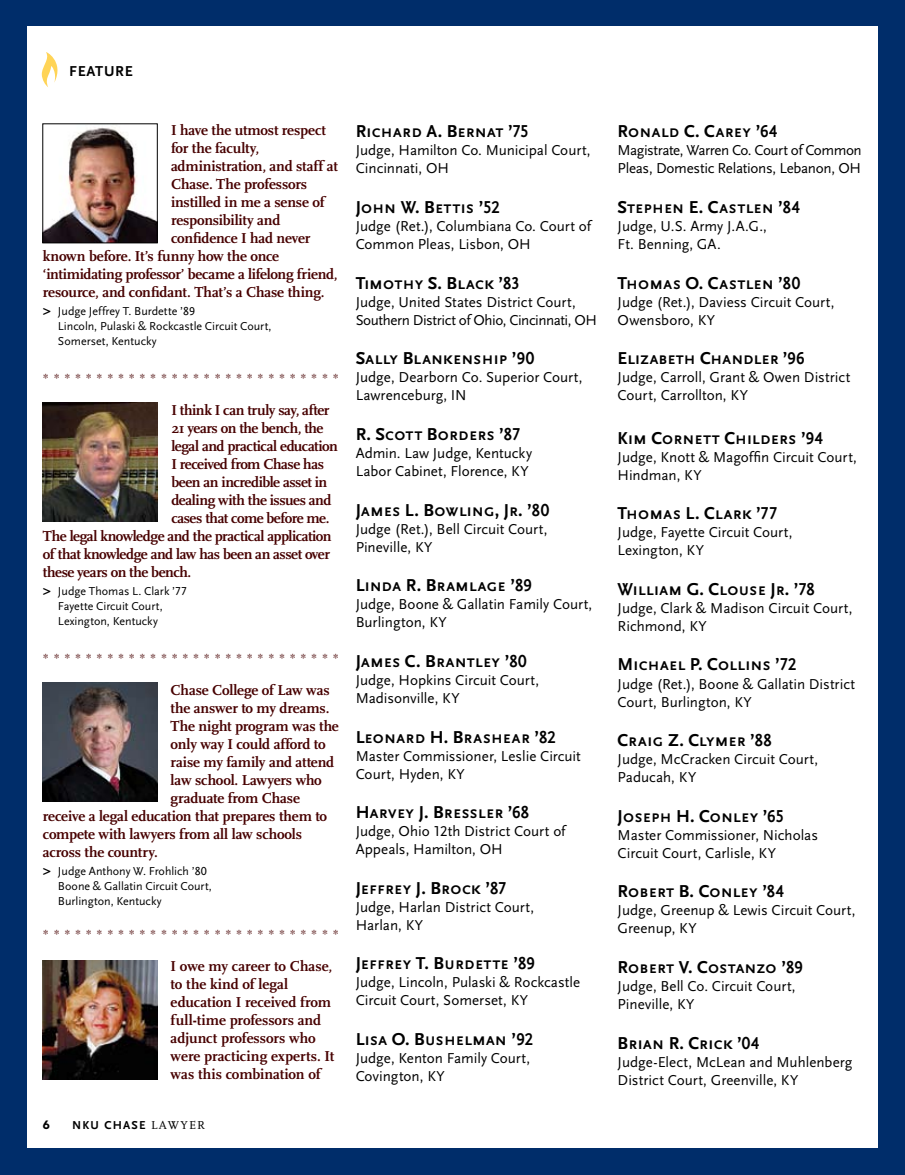
<style>
.page{position:relative;width:905px;height:1175px;background:#fff}
.page>*{position:absolute;margin:0;border:0;box-sizing:border-box;transform-origin:0 0}
.t1{font:700 18px "AD Scala Sans Caps";letter-spacing:-.01em;color:#000}
.t2{font:15px/18px "AD Scala Sans Tab Romein";color:#000}
.t3{font:700 15px/18px "AD Scala";letter-spacing:-.015em;color:#470000}
.t4{font:700 15px "AD Scala";letter-spacing:-.035em;color:#470000}
.t5{font:15px/18px "AD Scala Sans Tab Romein";letter-spacing:-.02em;color:#000}
.t6{font:15px/18px "AD Scala Sans Tab Romein";letter-spacing:-.025em;color:#000}
.t7{font:700 15px "AD Scala Sans Tab";letter-spacing:.05em;color:#000}
.t8{font:12px/15px "AD Scala Sans Tab Romein";color:#000}
.t9{font:12px "Times";color:#470000}
.t10{font:700 12px "AD Scala Sans";letter-spacing:.1em;color:#000}
.t11{font:900 12px "Avenir";color:#000}
.s1{font-family:"AD Scala";font-weight:800;font-size:15px}
.s2{font-family:"AD Scala Caps Romein";font-weight:400}
</style>
<div class="page">
<div style="left:0;top:0;width:904px;height:1174px;background:#002d6a"></div>
<div style="left:27px;top:27px;width:851px;height:1121px;background:#fff"></div>
<svg style="left:42px;top:52px;width:16px;height:35px"></svg>
<img style="left:45px;top:127px;width:110px;height:114px">
<div style="left:43px;top:124px;width:114px;height:119px;border:1px solid #000"></div>
<img style="left:43px;top:403px;width:115px;height:119px">
<img style="left:43px;top:682px;width:114px;height:119px">
<img style="left:43px;top:960px;width:114px;height:119px">
<p class="t7" style="left:69px;top:63px;width:65px">FEATURE</p>
<p class="t3" style="left:171px;top:121px;width:157px">I have the utmost respect</p>
<p class="t3" style="left:171px;top:139px;width:90px">for the faculty,</p>
<p class="t3" style="left:171px;top:157px;width:168px">administration, and staff at</p>
<p class="t3" style="left:171px;top:175px;width:138px">Chase. The professors</p>
<p class="t3" style="left:171px;top:193px;width:155px">instilled in me a sense of</p>
<p class="t3" style="left:171px;top:211px;width:111px">responsibility and</p>
<p class="t3" style="left:171px;top:229px;width:141px">confidence I had never</p>
<p class="t3" style="left:43px;top:247px;width:238px">known before. It’s funny how the once</p>
<p class="t3" style="left:43px;top:265px;width:296px">‘intimidating professor’ became a lifelong friend,</p>
<p class="t3" style="left:43px;top:283px;width:283px">resource, and confidant. That’s a Chase thing.</p>
<p class="t8" style="left:58px;top:304px;width:215px;text-indent:-15px"><span class="s1">&gt;</span> Judge Jeffrey T. Burdette ’89<br>Lincoln, Pulaski &amp; Rockcastle Circuit Court,<br>Somerset, Kentucky</p>
<p class="t9" style="left:43px;top:366px;width:297px">****************************</p>
<p class="t3" style="left:171px;top:401px;width:160px">I think I can truly say, after</p>
<p class="t3" style="left:171px;top:419px;width:154px">21 years on the bench, the</p>
<p class="t3" style="left:171px;top:437px;width:168px">legal and practical education</p>
<p class="t4" style="left:171px;top:455px;width:154px">I received from Chase has</p>
<p class="t3" style="left:171px;top:473px;width:157px">been an incredible asset in</p>
<p class="t3" style="left:171px;top:491px;width:161px">dealing with the issues and</p>
<p class="t4" style="left:171px;top:509px;width:160px">cases that come before me.</p>
<p class="t4" style="left:43px;top:527px;width:290px">The legal knowledge and the practical application</p>
<p class="t4" style="left:43px;top:545px;width:288px">of that knowledge and law has been an asset over</p>
<p class="t3" style="left:43px;top:563px;width:150px">these years on the bench.</p>
<p class="t8" style="left:58px;top:584px;width:130px;text-indent:-15px"><span class="s1">&gt;</span> Judge Thomas L. Clark ’77<br>Fayette Circuit Court,<br>Lexington, Kentucky</p>
<p class="t9" style="left:43px;top:646px;width:297px">****************************</p>
<p class="t3" style="left:171px;top:681px;width:160px">Chase College of Law was</p>
<p class="t3" style="left:171px;top:699px;width:160px">the answer to my dreams.</p>
<p class="t3" style="left:171px;top:717px;width:170px">The night program was the</p>
<p class="t3" style="left:171px;top:735px;width:156px">only way I could afford to</p>
<p class="t3" style="left:171px;top:753px;width:165px">raise my family and attend</p>
<p class="t3" style="left:171px;top:771px;width:153px">law school. Lawyers who</p>
<p class="t3" style="left:171px;top:789px;width:131px">graduate from Chase</p>
<p class="t3" style="left:43px;top:807px;width:286px">receive a legal education that prepares them to</p>
<p class="t3" style="left:43px;top:825px;width:260px">compete with lawyers from all law schools</p>
<p class="t3" style="left:43px;top:843px;width:116px">across the country.</p>
<p class="t8" style="left:58px;top:863px;width:155px;text-indent:-15px"><span class="s1">&gt;</span> Judge Anthony W. Frohlich ’80<br>Boone &amp; Gallatin Circuit Court,<br>Burlington, Kentucky</p>
<p class="t9" style="left:43px;top:923px;width:297px">****************************</p>
<p class="t3" style="left:171px;top:957px;width:165px">I owe my career to Chase, to the kind of legal education I received from full-time professors and adjunct professors who were practicing experts. It was this combination of</p>
<p class="t11" style="left:43px;top:1117px;width:9px">6</p>
<p class="t10" style="left:72px;top:1118px;width:134px">NKU CHASE <span class="s2">LAWYER</span></p>
<p class="t1" style="left:356px;top:122px;width:175px">Richard A. Bernat ’75</p>
<p class="t2" style="left:356px;top:142px;width:236px">Judge, Hamilton Co. Municipal Court,<br>Cincinnati, OH</p>
<p class="t1" style="left:356px;top:197px;width:146px">John W. Bettis ’52</p>
<p class="t2" style="left:356px;top:217px;width:237px">Judge (Ret.), Columbiana Co. Court of<br>Common Pleas, Lisbon, OH</p>
<p class="t1" style="left:356px;top:273px;width:166px">Timothy S. Black ’83</p>
<p class="t5" style="left:356px;top:293px;width:243px">Judge, United States District Court,<br>Southern District of Ohio, Cincinnati, OH</p>
<p class="t1" style="left:356px;top:349px;width:180px">Sally Blankenship ’90</p>
<p class="t2" style="left:356px;top:369px;width:228px">Judge, Dearborn Co. Superior Court,<br>Lawrenceburg, IN</p>
<p class="t1" style="left:356px;top:424px;width:166px">R. Scott Borders ’87</p>
<p class="t2" style="left:356px;top:444px;width:178px">Admin. Law Judge, Kentucky<br>Labor Cabinet, Florence, KY</p>
<p class="t1" style="left:356px;top:500px;width:195px">James L. Bowling, Jr. ’80</p>
<p class="t2" style="left:356px;top:520px;width:193px">Judge (Ret.), Bell Circuit Court,<br>Pineville, KY</p>
<p class="t1" style="left:356px;top:575px;width:178px">Linda R. Bramlage ’89</p>
<p class="t2" style="left:356px;top:595px;width:238px">Judge, Boone &amp; Gallatin Family Court,<br>Burlington, KY</p>
<p class="t1" style="left:356px;top:651px;width:173px">James C. Brantley ’80</p>
<p class="t2" style="left:356px;top:671px;width:185px">Judge, Hopkins Circuit Court,<br>Madisonville, KY</p>
<p class="t1" style="left:356px;top:727px;width:202px">Leonard H. Brashear ’82</p>
<p class="t2" style="left:356px;top:747px;width:227px">Master Commissioner, Leslie Circuit<br>Court, Hyden, KY</p>
<p class="t1" style="left:356px;top:802px;width:175px">Harvey J. Bressler ’68</p>
<p class="t2" style="left:356px;top:822px;width:211px">Judge, Ohio 12th District Court of<br>Appeals, Hamilton, OH</p>
<p class="t1" style="left:356px;top:878px;width:152px">Jeffrey J. Brock ’87</p>
<p class="t2" style="left:356px;top:898px;width:180px">Judge, Harlan District Court,<br>Harlan, KY</p>
<p class="t1" style="left:356px;top:953px;width:181px">Jeffrey T. Burdette ’89</p>
<p class="t2" style="left:356px;top:973px;width:226px">Judge, Lincoln, Pulaski &amp; Rockcastle<br>Circuit Court, Somerset, KY</p>
<p class="t1" style="left:356px;top:1029px;width:179px">Lisa O. Bushelman ’92</p>
<p class="t2" style="left:356px;top:1049px;width:176px">Judge, Kenton Family Court,<br>Covington, KY</p>
<p class="t1" style="left:617px;top:122px;width:162px">Ronald C. Carey ’64</p>
<p class="t6" style="left:617px;top:142px;width:245px">Magistrate, Warren Co. Court of Common<br>Pleas, Domestic Relations, Lebanon, OH</p>
<p class="t1" style="left:617px;top:197px;width:184px">Stephen E. Castlen ’84</p>
<p class="t2" style="left:617px;top:217px;width:151px">Judge, U.S. Army J.A.G.,<br>Ft. Benning, GA.</p>
<p class="t1" style="left:617px;top:273px;width:184px">Thomas O. Castlen ’80</p>
<p class="t2" style="left:617px;top:293px;width:218px">Judge (Ret.), Daviess Circuit Court,<br>Owensboro, KY</p>
<p class="t1" style="left:617px;top:349px;width:188px">Elizabeth Chandler ’96</p>
<p class="t2" style="left:617px;top:369px;width:234px">Judge, Carroll, Grant &amp; Owen District<br>Court, Carrollton, KY</p>
<p class="t1" style="left:617px;top:428px;width:207px">Kim Cornett Childers ’94</p>
<p class="t2" style="left:617px;top:448px;width:241px">Judge, Knott &amp; Magoffin Circuit Court,<br>Hindman, KY</p>
<p class="t1" style="left:617px;top:503px;width:161px">Thomas L. Clark ’77</p>
<p class="t2" style="left:617px;top:523px;width:176px">Judge, Fayette Circuit Court,<br>Lexington, KY</p>
<p class="t1" style="left:617px;top:579px;width:199px">William G. Clouse Jr. ’78</p>
<p class="t2" style="left:617px;top:599px;width:236px">Judge, Clark &amp; Madison Circuit Court,<br>Richmond, KY</p>
<p class="t1" style="left:617px;top:655px;width:181px">Michael P. Collins ’72</p>
<p class="t2" style="left:617px;top:675px;width:239px">Judge (Ret.), Boone &amp; Gallatin District<br>Court, Burlington, KY</p>
<p class="t1" style="left:617px;top:730px;width:156px">Craig Z. Clymer ’88</p>
<p class="t2" style="left:617px;top:750px;width:202px">Judge, McCracken Circuit Court,<br>Paducah, KY</p>
<p class="t1" style="left:617px;top:806px;width:168px">Joseph H. Conley ’65</p>
<p class="t2" style="left:617px;top:826px;width:202px">Master Commissioner, Nicholas<br>Circuit Court, Carlisle, KY</p>
<p class="t1" style="left:617px;top:881px;width:168px">Robert B. Conley ’84</p>
<p class="t2" style="left:617px;top:901px;width:239px">Judge, Greenup &amp; Lewis Circuit Court,<br>Greenup, KY</p>
<p class="t1" style="left:617px;top:957px;width:187px">Robert V. Costanzo ’89</p>
<p class="t2" style="left:617px;top:977px;width:179px">Judge, Bell Co. Circuit Court,<br>Pineville, KY</p>
<p class="t1" style="left:617px;top:1033px;width:143px">Brian R. Crick ’04</p>
<p class="t2" style="left:617px;top:1053px;width:236px">Judge-Elect, McLean and Muhlenberg<br>District Court, Greenville, KY</p>
</div>
